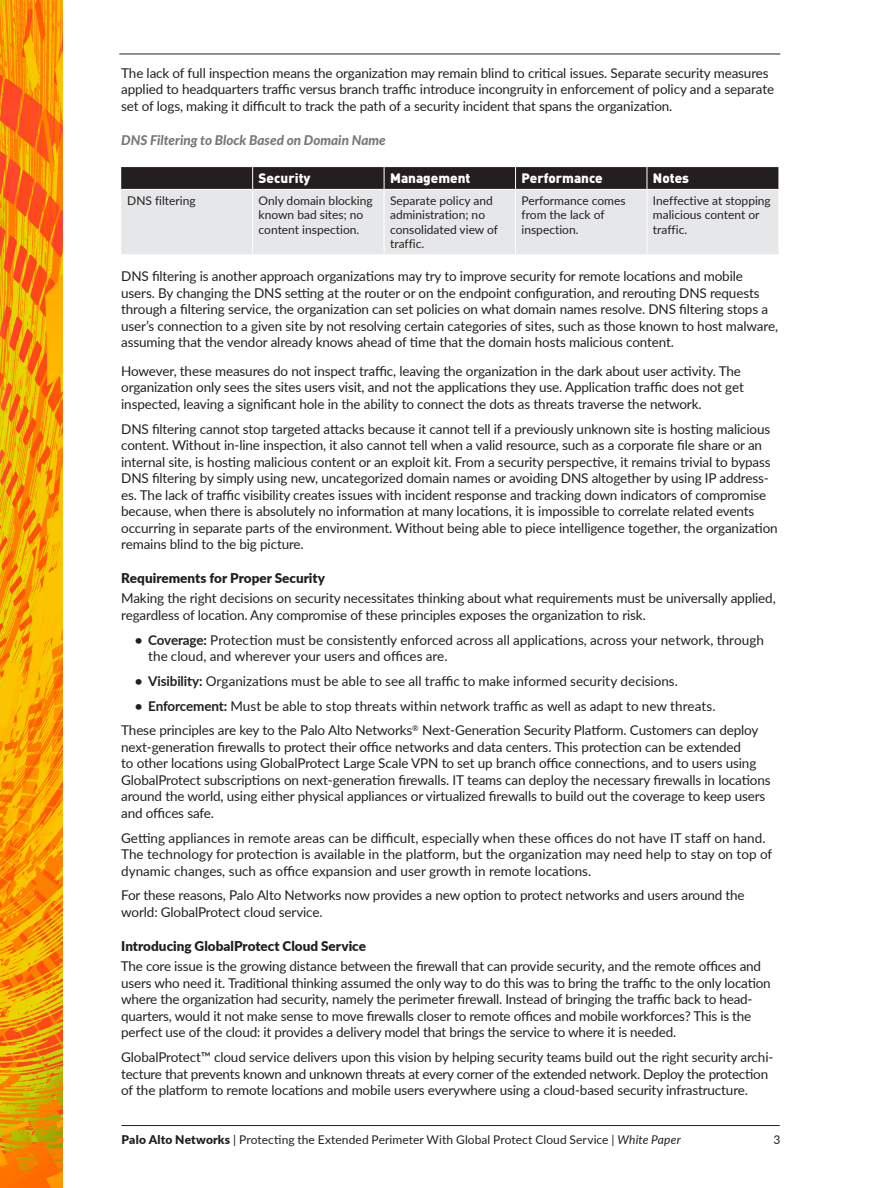
<style>
.page{position:relative;width:891px;height:1188px;background:#fff}
.page>*{position:absolute;margin:0;border:0;box-sizing:border-box;transform-origin:0 0}
.body_text_-_no_basel{font:13.5px/16.5px "Lato";letter-spacing:-.01em;color:#231f20}
.bullets-tier_1-lead{font:13.5px/16.5px "Lato";color:#231f20}
.subhead_1{font:900 13.5px "Lato";color:#231f20}
.subhead_2{font:italic 800 13.5px "Lato";color:#76787b}
.t1{font:900 13.5px "DINOT";color:#fff}
.folio{font:12px/14.4px "Lato";color:#231f20}
.s1{font-weight:700}
.s2{font-weight:900}
.s3{font-style:italic}
</style>
<div class="page">
<hr style="left:122px;top:1125px;width:658px;height:1px;background:#231f20">
<hr style="left:119px;top:54px;width:661px;height:1px;background:#231f20">
<img style="left:0;top:0;width:62px;height:1188px">
<div style="left:121px;top:190px;width:657px;height:64px;background:#e6e7e9"></div>
<hr style="left:252px;top:190px;width:1px;height:64px;background:#fff">
<hr style="left:515px;top:190px;width:1px;height:64px;background:#fff">
<svg style="left:121px;top:167px;width:657px;height:22px;background:#252122"></svg>
<hr style="left:384px;top:190px;width:1px;height:64px;background:#fff">
<hr style="left:647px;top:190px;width:1px;height:64px;background:#fff">
<p class="body_text_-_no_basel" style="left:121px;top:64px;width:654px">The lack of full inspection means the organization may remain blind to critical issues. Separate security measures applied to headquarters traffic versus branch traffic introduce incongruity in enforcement of policy and a separate set of logs, making it difficult to track the path of a security incident that spans the organization.</p>
<p class="subhead_2" style="left:121px;top:130px;width:266px">DNS Filtering to Block Based on Domain Name</p>
<p class="t1" style="left:259px;top:169px;width:53px">Security</p>
<p class="t1" style="left:390px;top:169px;width:82px">Management</p>
<p class="t1" style="left:522px;top:169px;width:83px">Performance</p>
<p class="t1" style="left:653px;top:169px;width:38px">Notes</p>
<p class="folio" style="left:127px;top:193px;width:70px">DNS filtering</p>
<p class="folio" style="left:259px;top:193px;width:115px">Only domain blocking known bad sites; no content inspection.</p>
<p class="folio" style="left:390px;top:193px;width:110px">Separate policy and administration; no consolidated view of traffic.</p>
<p class="folio" style="left:522px;top:193px;width:106px">Performance comes from the lack of inspection.</p>
<p class="folio" style="left:653px;top:193px;width:119px">Ineffective at stopping malicious content or traffic.</p>
<p class="body_text_-_no_basel" style="left:121px;top:268px;width:658px">DNS filtering is another approach organizations may try to improve security for remote locations and mobile users. By changing the DNS setting at the router or on the endpoint configuration, and rerouting DNS requests through a filtering service, the organization can set policies on what domain names resolve. DNS filtering stops a user’s connection to a given site by not resolving certain categories of sites, such as those known to host malware, assuming that the vendor already knows ahead of time that the domain hosts malicious content.</p>
<p class="body_text_-_no_basel" style="left:121px;top:362px;width:624px">However, these measures do not inspect traffic, leaving the organization in the dark about user activity. The organization only sees the sites users visit, and not the applications they use. Application traffic does not get inspected, leaving a significant hole in the ability to connect the dots as threats traverse the network.</p>
<p class="body_text_-_no_basel" style="left:121px;top:420px;width:658px">DNS filtering cannot stop targeted attacks because it cannot tell if a previously unknown site is hosting malicious content. Without in-line inspection, it also cannot tell when a valid resource, such as a corporate file share or an internal site, is hosting malicious content or an exploit kit. From a security perspective, it remains trivial to bypass DNS filtering by simply using new, uncategorized domain names or avoiding DNS altogether by using IP address&shy;es. The lack of traffic visibility creates issues with incident response and tracking down indicators of compromise because, when there is absolutely no information at many locations, it is impossible to correlate related events occurring in separate parts of the environment. Without being able to piece intelligence together, the organization remains blind to the big picture.</p>
<p class="subhead_1" style="left:121px;top:568px;width:205px">Requirements for Proper Security</p>
<p class="body_text_-_no_basel" style="left:121px;top:590px;width:656px">Making the right decisions on security necessitates thinking about what requirements must be universally applied, regardless of location. Any compromise of these principles exposes the organization to risk.</p>
<p class="bullets-tier_1-lead" style="left:148px;top:631px;width:617px;text-indent:-14px"><span class="s1">• Coverage:</span> Protection must be consistently enforced across all applications, across your network, through the cloud, and wherever your users and offices are.</p>
<p class="bullets-tier_1-lead" style="left:135px;top:672px;width:545px"><span class="s1">• Visibility:</span> Organizations must be able to see all traffic to make informed security decisions.</p>
<p class="bullets-tier_1-lead" style="left:135px;top:697px;width:582px"><span class="s1">• Enforcement:</span> Must be able to stop threats within network traffic as well as adapt to new threats.</p>
<p class="body_text_-_no_basel" style="left:121px;top:722px;width:651px">These principles are key to the Palo Alto Networks<sup>®</sup> Next-Generation Security Platform. Customers can deploy next-generation firewalls to protect their office networks and data centers. This protection can be extended<br>to other locations using GlobalProtect Large Scale VPN to set up branch office connections, and to users using GlobalProtect subscriptions on next-generation firewalls. IT teams can deploy the necessary firewalls in locations around the world, using either physical appliances or virtualized firewalls to build out the coverage to keep users and offices safe.</p>
<p class="body_text_-_no_basel" style="left:121px;top:829px;width:653px">Getting appliances in remote areas can be difficult, especially when these offices do not have IT staff on hand.<br>The technology for protection is available in the platform, but the organization may need help to stay on top of dynamic changes, such as office expansion and user growth in remote locations.</p>
<p class="body_text_-_no_basel" style="left:121px;top:887px;width:625px">For these reasons, Palo Alto Networks now provides a new option to protect networks and users around the world: GlobalProtect cloud service.</p>
<p class="subhead_1" style="left:121px;top:936px;width:246px">Introducing GlobalProtect Cloud Service</p>
<p class="body_text_-_no_basel" style="left:121px;top:958px;width:652px">The core issue is the growing distance between the firewall that can provide security, and the remote offices and users who need it. Traditional thinking assumed the only way to do this was to bring the traffic to the only location where the organization had security, namely the perimeter firewall. Instead of bringing the traffic back to head&shy;quarters, would it not make sense to move firewalls closer to remote offices and mobile workforces? This is the perfect use of the cloud: it provides a delivery model that brings the service to where it is needed.</p>
<p class="body_text_-_no_basel" style="left:121px;top:1048px;width:654px">GlobalProtect™ cloud service delivers upon this vision by helping security teams build out the right security archi&shy;tecture that prevents known and unknown threats at every corner of the extended network. Deploy the protection of the platform to remote locations and mobile users everywhere using a cloud-based security infrastructure.</p>
<p class="folio" style="left:122px;top:1132px;width:561px"><span class="s2">Palo Alto Networks</span> | Protecting the Extended Perimeter With Global Protect Cloud Service <span class="s3">| White Paper</span></p>
<p class="folio" style="left:773px;top:1132px;width:8px">3</p>
</div>
